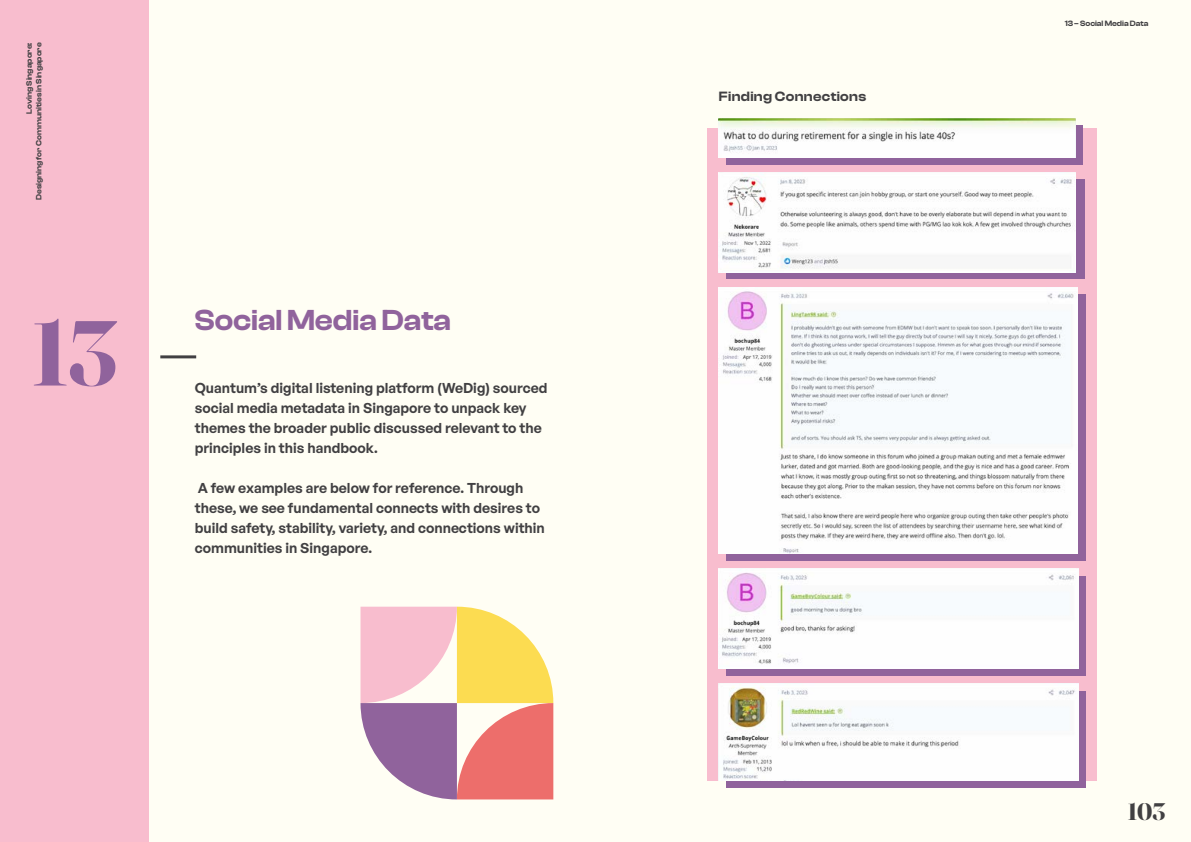
<style>
.page{position:relative;width:1191px;height:842px;background:#fffef4}
.page>*{position:absolute;margin:0;border:0;box-sizing:border-box;transform-origin:0 0}
.t1{font:700 92px "Fraunces 144 pt";color:#90639c}
.t2{font:700 30px "Clash Display Variable";color:#90639c}
.t3{font:700 24px "Fraunces 144 pt";color:#414042}
.t4{font:600 14px/20px "General Sans";color:#414042}
.t5{font:600 14px "Clash Display";letter-spacing:.025em;color:#414042}
.t6{font:600 8px/9.6px "Clash Display";color:#414042;text-align:right}
</style>
<div class="page">
<div style="left:0;top:0;width:148px;height:842px;background:#f8bdce"></div>
<div style="left:707px;top:128px;width:389px;height:652px;background:#f8bdce"></div>
<hr style="left:160px;top:355px;width:36px;height:3px;background:#414042">
<svg style="left:726px;top:180px;width:358px;height:99px;background:#9e77a9"></svg>
<img style="left:719px;top:173px;width:356px;height:99px">
<div style="left:726px;top:295px;width:359px;height:266px;background:#90639c"></div>
<img style="left:719px;top:287px;width:358px;height:266px">
<div style="left:726px;top:576px;width:359px;height:100px;background:#90639c"></div>
<img style="left:719px;top:569px;width:359px;height:100px">
<svg style="left:726px;top:691px;width:359px;height:96px;background:#9f78a9"></svg>
<img style="left:719px;top:684px;width:359px;height:96px">
<svg style="left:726px;top:125px;width:356px;height:39px;background:#9f78a9"></svg>
<img style="left:719px;top:118px;width:356px;height:39px">
<svg style="left:360px;top:607px;width:193px;height:192px"></svg>
<p class="t6" style="left:25px;top:200px;width:159px;rotate:-90deg">Loving Singapore:<br>Designing for Communities in Singapore</p>
<h1 class="t1" style="left:32px;top:286px;width:87px">13</h1>
<h2 class="t2" style="left:195px;top:304px;width:258px">Social Media Data</h2>
<p class="t4" style="left:195px;top:378px;width:354px">Quantum’s digital listening platform (WeDig) sourced social media metadata in Singapore to unpack key themes the broader public discussed relevant to the principles in this handbook.</p>
<p class="t4" style="left:195px;top:478px;width:351px">A few examples are below for reference. Through these, we see fundamental connects with desires to build safety, stability, variety, and connections within communities in Singapore.</p>
<p class="t5" style="left:719px;top:88px;width:149px">Finding Connections</p>
<p class="t6" style="left:1064px;top:18px;width:85px">13 – Social Media Data</p>
<h3 class="t3" style="left:1127px;top:794px;width:39px">103</h3>
</div>
